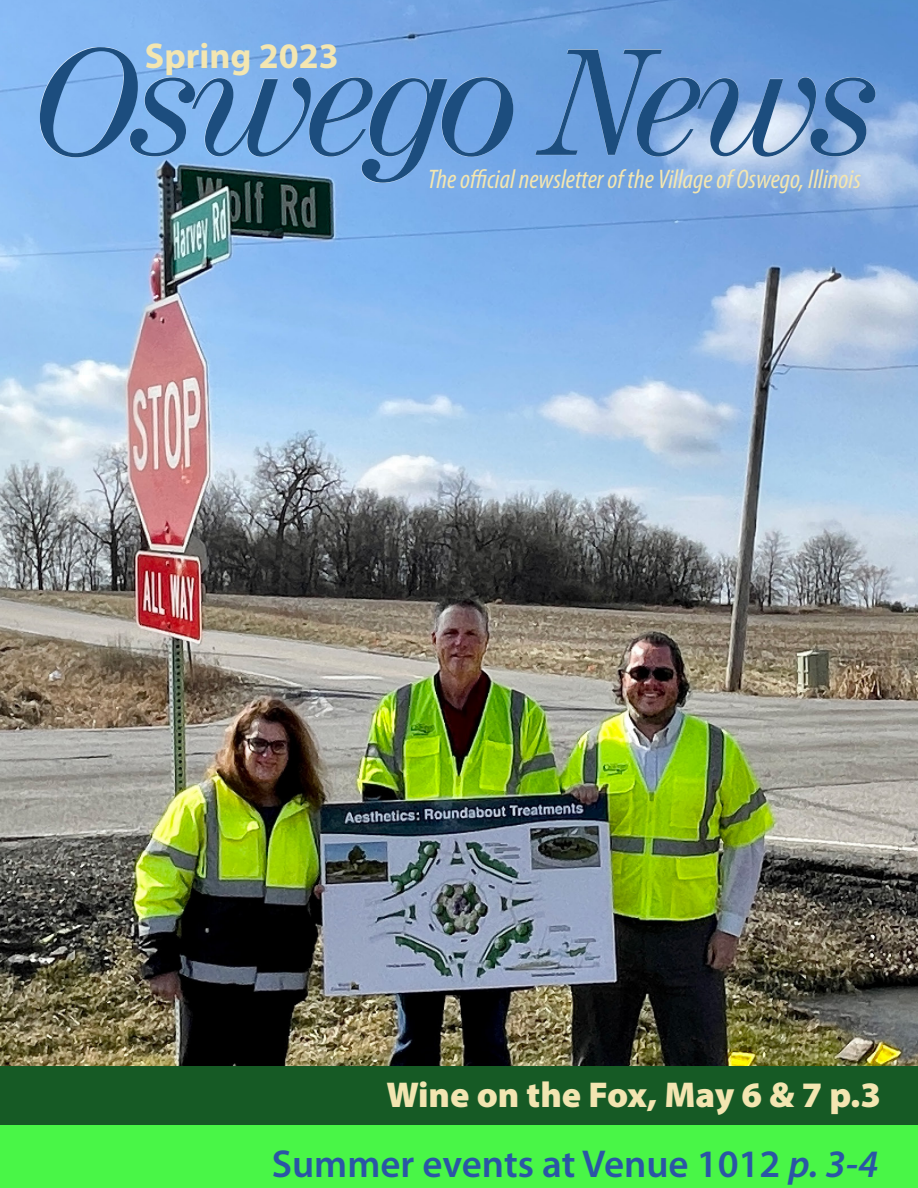
<style>
.page{position:relative;width:918px;height:1188px;background:#fff}
.page>*{position:absolute;margin:0;border:0;box-sizing:border-box;transform-origin:0 0}
.t1{font:italic 150px "Century 725 BT";letter-spacing:-.065em;color:#1c4d7e}
.SubMainTopic{font:600 39px "Myriad Pro";color:#2a56a5}
.t2{font:900 36px "Myriad Pro";color:#f2e5b1}
.t3{font:700 36px "Myriad Pro";color:#f3e6b1}
.t4{font:italic condensed 27px "Myriad Pro";color:#f3e6b1}
.s1{color:#f3e6b1}
.s2{font-style:italic}
</style>
<div class="page">
<img style="left:0;top:0;width:918px;height:1066px">
<div style="left:0;top:1125px;width:918px;height:63px;background:#49f647"></div>
<div style="left:40px;top:47px;width:835px;height:136px;background:#fff;opacity:.75"></div>
<div style="left:0;top:1066px;width:918px;height:59px;background:#165a25"></div>
<p class="t3" style="left:145px;top:32px;width:195px">Spring 2023</p>
<p class="t1" style="left:36px;top:10px;width:847px">Oswego News</p>
<p class="t4" style="left:428px;top:163px;width:435px">The official newsletter of the Village of Oswego, Illinois</p>
<p class="t2" style="left:387px;top:1071px;width:496px">Wine on the Fox<span class="s1">, May 6 &amp; 7 p.3</span></p>
<p class="SubMainTopic" style="left:272px;top:1139px;width:608px">Summer events at Venue 1012 <span class="s2">p. 3-4</span></p>
</div>
